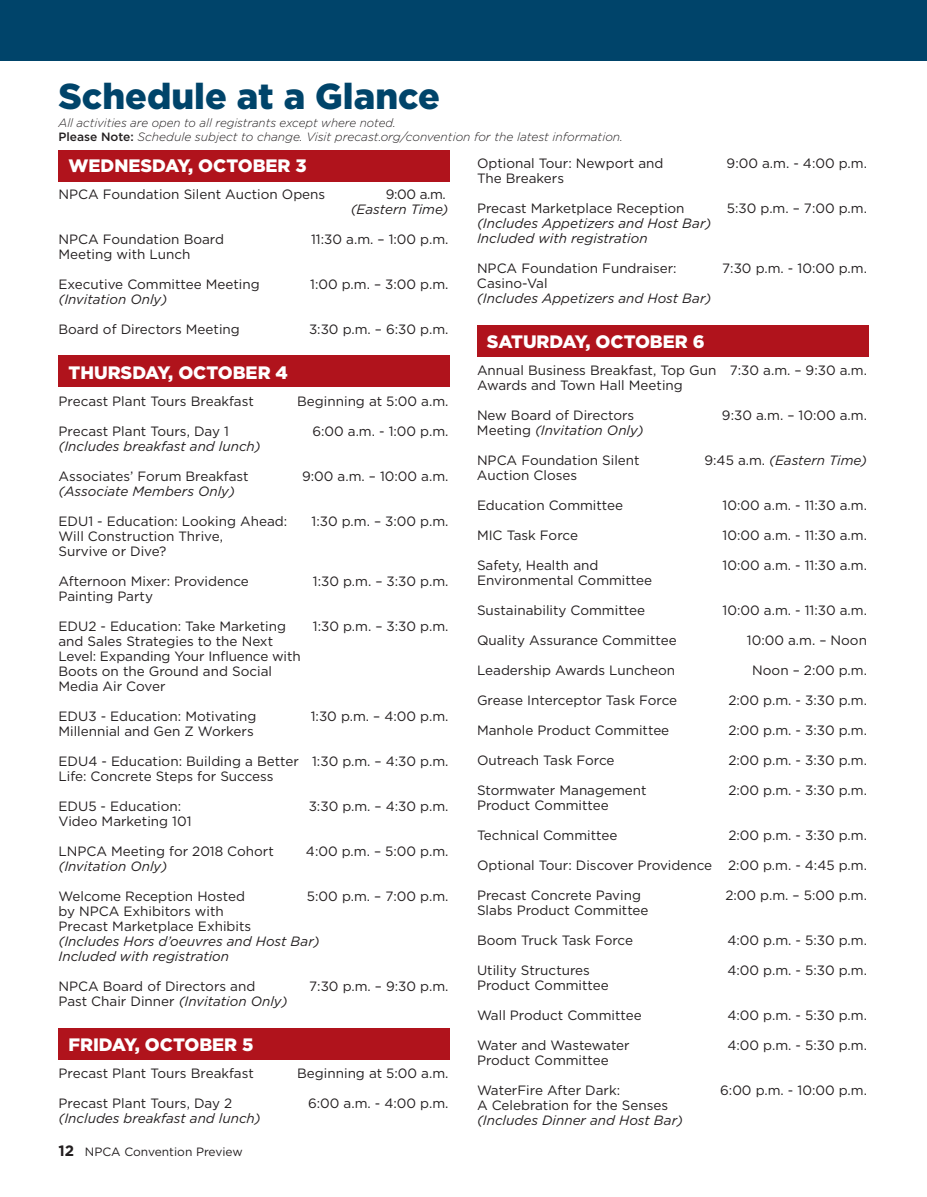
<style>
.page{position:relative;width:927px;height:1197px;background:#fff}
.page>*{position:absolute;margin:0;border:0;box-sizing:border-box;transform-origin:0 0}
.Conv_Header{font:900 36px "Gotham";color:#00446a}
.at_a_glance_date{font:900 18px "Gotham";color:#fff}
.t1{font:13.5px/15px "Gotham";color:#231f20}
.t2{font:italic 13.5px/15px "Gotham";color:#231f20;text-align:right}
.Conv_Header-2{font:italic 300 12px/13.5px "Gotham";color:#231f20}
.t3{font:12px "Gotham";color:#231f20}
.s1{font-weight:500;font-style:normal}
.s2{font-style:normal}
.s3{font-style:italic}
.s4{font-weight:700;font-size:15px}
</style>
<div class="page">
<div style="left:0;top:0;width:927px;height:60px;background:#00446a"></div>
<div style="left:58px;top:150px;width:392px;height:31px;background:#b0131c"></div>
<div style="left:58px;top:356px;width:392px;height:31px;background:#b0131c"></div>
<div style="left:477px;top:326px;width:391px;height:31px;background:#b0131c"></div>
<div style="left:58px;top:1029px;width:392px;height:31px;background:#b0131c"></div>
<p class="Conv_Header" style="left:58px;top:71px;width:383px">Schedule at a Glance</p>
<p class="Conv_Header-2" style="left:58px;top:116px;width:566px">All activities are open to all registrants except where noted.<br><span class="s1">Please Note:</span> Schedule subject to change. Visit precast.org/convention for the latest information.</p>
<p class="at_a_glance_date" style="left:68px;top:153px;width:240px">WEDNESDAY, OCTOBER 3</p>
<p class="t1" style="left:58px;top:186px;width:268px">NPCA Foundation Silent Auction Opens</p>
<p class="t2" style="left:351px;top:186px;width:99px"><span class="s2">9:00 a.m. </span>(Eastern Time)</p>
<p class="t1" style="left:58px;top:231px;width:167px">NPCA Foundation Board</p>
<p class="t1" style="left:311px;top:231px;width:139px">11:30 a.m. – 1:00 p.m.</p>
<p class="t1" style="left:58px;top:246px;width:133px">Meeting with Lunch</p>
<p class="t1" style="left:58px;top:276px;width:203px">Executive Committee Meeting</p>
<p class="t1" style="left:310px;top:276px;width:140px">1:00 p.m. – 3:00 p.m.</p>
<p class="t2" style="left:58px;top:291px;width:110px">(Invitation Only)</p>
<p class="t1" style="left:58px;top:321px;width:183px">Board of Directors Meeting</p>
<p class="t1" style="left:309px;top:321px;width:141px">3:30 p.m. – 6:30 p.m.</p>
<p class="at_a_glance_date" style="left:68px;top:360px;width:221px">THURSDAY, OCTOBER 4</p>
<p class="t1" style="left:58px;top:393px;width:197px">Precast Plant Tours Breakfast</p>
<p class="t1" style="left:297px;top:393px;width:153px">Beginning at 5:00 a.m.</p>
<p class="t1" style="left:58px;top:423px;width:172px">Precast Plant Tours, Day 1</p>
<p class="t1" style="left:312px;top:423px;width:138px">6:00 a.m. - 1:00 p.m.</p>
<p class="t2" style="left:58px;top:438px;width:204px">(Includes breakfast and lunch)</p>
<p class="t1" style="left:58px;top:468px;width:192px">Associates’ Forum Breakfast</p>
<p class="t1" style="left:302px;top:468px;width:148px">9:00 a.m. – 10:00 a.m.</p>
<p class="t2" style="left:58px;top:483px;width:178px">(Associate Members Only)</p>
<p class="t1" style="left:58px;top:513px;width:230px">EDU1 - Education: Looking Ahead:</p>
<p class="t1" style="left:312px;top:513px;width:138px">1:30 p.m. – 3:00 p.m.</p>
<p class="t1" style="left:58px;top:528px;width:166px">Will Construction Thrive,<br>Survive or Dive?</p>
<p class="t1" style="left:58px;top:573px;width:192px">Afternoon Mixer: Providence</p>
<p class="t1" style="left:313px;top:573px;width:137px">1:30 p.m. – 3:30 p.m.</p>
<p class="t1" style="left:58px;top:588px;width:96px">Painting Party</p>
<p class="t1" style="left:58px;top:618px;width:229px">EDU2 - Education: Take Marketing</p>
<p class="t1" style="left:313px;top:618px;width:137px">1:30 p.m. – 3:30 p.m.</p>
<p class="t1" style="left:58px;top:633px;width:244px">and Sales Strategies to the Next<br>Level: Expanding Your Influence with<br>Boots on the Ground and Social<br>Media Air Cover</p>
<p class="t1" style="left:58px;top:708px;width:199px">EDU3 - Education: Motivating</p>
<p class="t1" style="left:311px;top:708px;width:139px">1:30 p.m. – 4:00 p.m.</p>
<p class="t1" style="left:58px;top:723px;width:197px">Millennial and Gen Z Workers</p>
<p class="t1" style="left:58px;top:753px;width:392px">EDU4 - Education: Building a Better 1:30 p.m. – 4:30 p.m.</p>
<p class="t1" style="left:58px;top:768px;width:217px">Life: Concrete Steps for Success</p>
<p class="t1" style="left:58px;top:798px;width:124px">EDU5 - Education:</p>
<p class="t1" style="left:309px;top:798px;width:141px">3:30 p.m. – 4:30 p.m.</p>
<p class="t1" style="left:58px;top:813px;width:135px">Video Marketing 101</p>
<p class="t1" style="left:58px;top:843px;width:217px">LNPCA Meeting for 2018 Cohort</p>
<p class="t1" style="left:306px;top:843px;width:144px">4:00 p.m. – 5:00 p.m.</p>
<p class="t2" style="left:58px;top:858px;width:110px">(Invitation Only)</p>
<p class="t1" style="left:58px;top:888px;width:188px">Welcome Reception Hosted</p>
<p class="t1" style="left:307px;top:888px;width:143px">5:00 p.m. – 7:00 p.m.</p>
<p class="t1" style="left:58px;top:903px;width:263px">by NPCA Exhibitors with<br>Precast Marketplace Exhibits<br><span class="s3">(Includes Hors d’oeuvres and Host Bar)</span></p>
<p class="t2" style="left:58px;top:948px;width:172px">Included with registration</p>
<p class="t1" style="left:58px;top:978px;width:198px">NPCA Board of Directors and</p>
<p class="t1" style="left:309px;top:978px;width:141px">7:30 p.m. – 9:30 p.m.</p>
<p class="t2" style="left:58px;top:993px;width:231px"><span class="s2">Past Chair Dinner</span> (Invitation Only)</p>
<p class="at_a_glance_date" style="left:68px;top:1032px;width:187px">FRIDAY, OCTOBER 5</p>
<p class="t1" style="left:58px;top:1065px;width:197px">Precast Plant Tours Breakfast</p>
<p class="t1" style="left:297px;top:1065px;width:153px">Beginning at 5:00 a.m.</p>
<p class="t1" style="left:58px;top:1095px;width:175px">Precast Plant Tours, Day 2</p>
<p class="t1" style="left:308px;top:1095px;width:142px">6:00 a.m. - 4:00 p.m.</p>
<p class="t2" style="left:58px;top:1110px;width:204px">(Includes breakfast and lunch)</p>
<p class="t1" style="left:477px;top:156px;width:188px">Optional Tour: Newport and</p>
<p class="t1" style="left:727px;top:156px;width:142px">9:00 a.m. - 4:00 p.m.</p>
<p class="t1" style="left:477px;top:171px;width:89px">The Breakers</p>
<p class="t1" style="left:477px;top:201px;width:209px">Precast Marketplace Reception</p>
<p class="t1" style="left:727px;top:201px;width:142px">5:30 p.m. – 7:00 p.m.</p>
<p class="t2" style="left:477px;top:216px;width:236px">(Includes Appetizers and Host Bar)</p>
<p class="t2" style="left:477px;top:231px;width:172px">Included with registration</p>
<p class="t1" style="left:477px;top:261px;width:201px">NPCA Foundation Fundraiser:</p>
<p class="t1" style="left:722px;top:261px;width:146px">7:30 p.m. - 10:00 p.m.</p>
<p class="t1" style="left:477px;top:276px;width:72px">Casino-Val</p>
<p class="t2" style="left:477px;top:291px;width:236px">(Includes Appetizers and Host Bar)</p>
<p class="at_a_glance_date" style="left:487px;top:329px;width:219px">SATURDAY, OCTOBER 6</p>
<p class="t1" style="left:477px;top:363px;width:392px">Annual Business Breakfast, Top Gun 7:30 a.m. – 9:30 a.m.</p>
<p class="t1" style="left:477px;top:378px;width:207px">Awards and Town Hall Meeting</p>
<p class="t1" style="left:477px;top:408px;width:159px">New Board of Directors</p>
<p class="t1" style="left:722px;top:408px;width:147px">9:30 a.m. – 10:00 a.m.</p>
<p class="t2" style="left:477px;top:423px;width:168px"><span class="s2">Meeting</span> (Invitation Only)</p>
<p class="t1" style="left:477px;top:453px;width:164px">NPCA Foundation Silent</p>
<p class="t2" style="left:705px;top:453px;width:164px"><span class="s2">9:45 a.m.</span> (Eastern Time)</p>
<p class="t1" style="left:477px;top:468px;width:102px">Auction Closes</p>
<p class="t1" style="left:477px;top:498px;width:148px">Education Committee</p>
<p class="t1" style="left:723px;top:498px;width:146px">10:00 a.m. - 11:30 a.m.</p>
<p class="t1" style="left:477px;top:528px;width:103px">MIC Task Force</p>
<p class="t1" style="left:723px;top:528px;width:146px">10:00 a.m. - 11:30 a.m.</p>
<p class="t1" style="left:477px;top:558px;width:123px">Safety, Health and</p>
<p class="t1" style="left:723px;top:558px;width:146px">10:00 a.m. - 11:30 a.m.</p>
<p class="t1" style="left:477px;top:573px;width:177px">Environmental Committee</p>
<p class="t1" style="left:477px;top:603px;width:170px">Sustainability Committee</p>
<p class="t1" style="left:723px;top:603px;width:146px">10:00 a.m. - 11:30 a.m.</p>
<p class="t1" style="left:477px;top:633px;width:201px">Quality Assurance Committee</p>
<p class="t1" style="left:747px;top:633px;width:122px">10:00 a.m. – Noon</p>
<p class="t1" style="left:477px;top:663px;width:200px">Leadership Awards Luncheon</p>
<p class="t1" style="left:752px;top:663px;width:116px">Noon – 2:00 p.m.</p>
<p class="t1" style="left:477px;top:693px;width:202px">Grease Interceptor Task Force</p>
<p class="t1" style="left:728px;top:693px;width:140px">2:00 p.m. - 3:30 p.m.</p>
<p class="t1" style="left:477px;top:723px;width:194px">Manhole Product Committee</p>
<p class="t1" style="left:728px;top:723px;width:140px">2:00 p.m. - 3:30 p.m.</p>
<p class="t1" style="left:477px;top:753px;width:139px">Outreach Task Force</p>
<p class="t1" style="left:728px;top:753px;width:140px">2:00 p.m. - 3:30 p.m.</p>
<p class="t1" style="left:477px;top:783px;width:171px">Stormwater Management</p>
<p class="t1" style="left:728px;top:783px;width:140px">2:00 p.m. - 3:30 p.m.</p>
<p class="t1" style="left:477px;top:798px;width:133px">Product Committee</p>
<p class="t1" style="left:477px;top:828px;width:142px">Technical Committee</p>
<p class="t1" style="left:728px;top:828px;width:140px">2:00 p.m. - 3:30 p.m.</p>
<p class="t1" style="left:477px;top:858px;width:392px">Optional Tour: Discover Providence 2:00 p.m. - 4:45 p.m.</p>
<p class="t1" style="left:477px;top:888px;width:166px">Precast Concrete Paving</p>
<p class="t1" style="left:725px;top:888px;width:143px">2:00 p.m. – 5:00 p.m.</p>
<p class="t1" style="left:477px;top:903px;width:173px">Slabs Product Committee</p>
<p class="t1" style="left:477px;top:933px;width:158px">Boom Truck Task Force</p>
<p class="t1" style="left:727px;top:933px;width:141px">4:00 p.m. - 5:30 p.m.</p>
<p class="t1" style="left:477px;top:963px;width:115px">Utility Structures</p>
<p class="t1" style="left:727px;top:963px;width:141px">4:00 p.m. - 5:30 p.m.</p>
<p class="t1" style="left:477px;top:978px;width:133px">Product Committee</p>
<p class="t1" style="left:477px;top:1008px;width:166px">Wall Product Committee</p>
<p class="t1" style="left:727px;top:1008px;width:141px">4:00 p.m. - 5:30 p.m.</p>
<p class="t1" style="left:477px;top:1038px;width:154px">Water and Wastewater</p>
<p class="t1" style="left:727px;top:1038px;width:141px">4:00 p.m. - 5:30 p.m.</p>
<p class="t1" style="left:477px;top:1053px;width:133px">Product Committee</p>
<p class="t1" style="left:477px;top:1083px;width:145px">WaterFire After Dark:</p>
<p class="t1" style="left:720px;top:1083px;width:148px">6:00 p.m. - 10:00 p.m.</p>
<p class="t1" style="left:477px;top:1098px;width:193px">A Celebration for the Senses</p>
<p class="t2" style="left:477px;top:1113px;width:207px">(Includes Dinner and Host Bar)</p>
<p class="t3" style="left:58px;top:1144px;width:186px"><span class="s4">12</span> NPCA Convention Preview</p>
</div>
